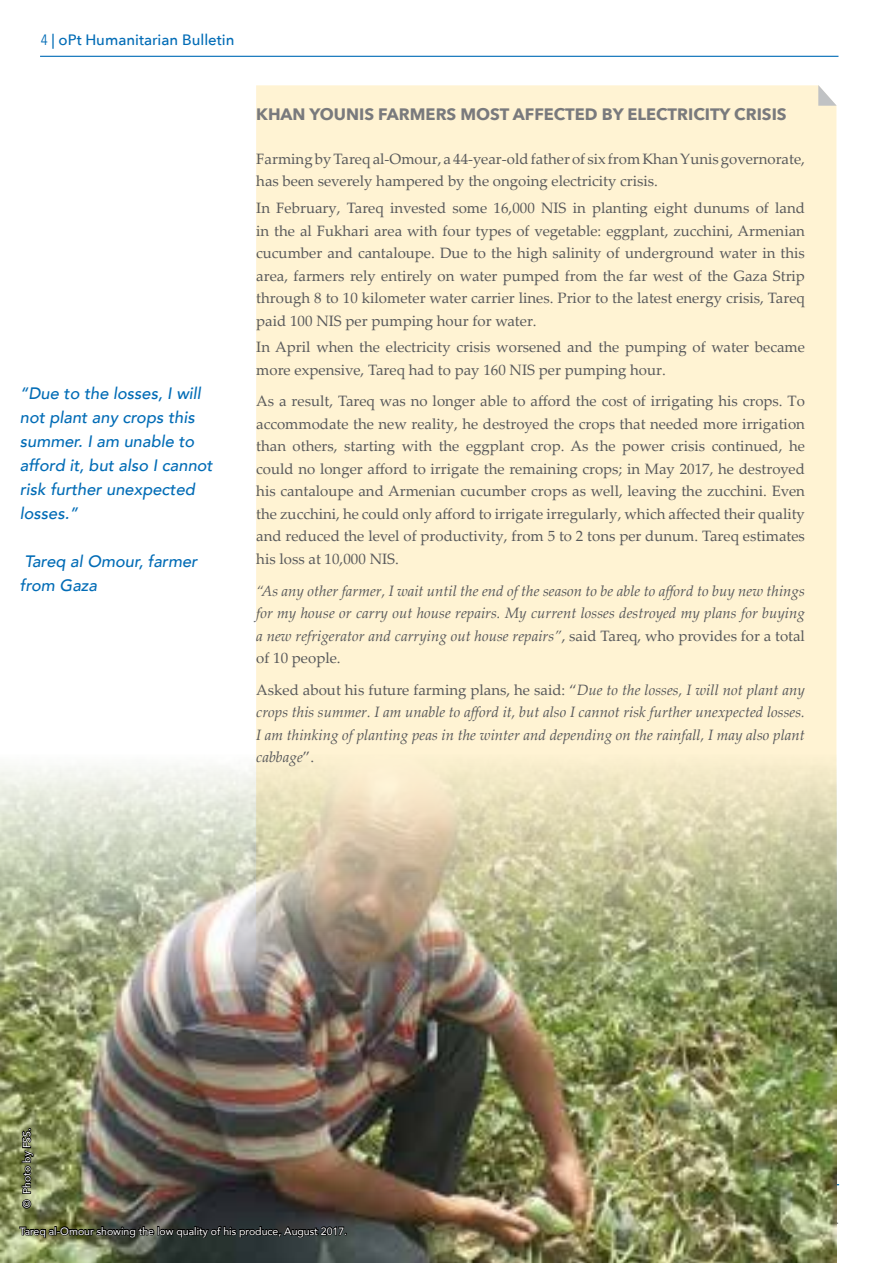
<style>
.page{position:relative;width:893px;height:1263px;background:#fff}
.page>*{position:absolute;margin:0;border:0;box-sizing:border-box;transform-origin:0 0}
.t1{font:italic 500 16.5px/24px "Avenir";color:#026cb6}
.t2{font:700 16.5px "Avenir Next";color:#797a7d}
.t3{font:15px/22.5px "Palatino Linotype";color:#58595b}
.t4{font:italic 15px/22.5px "Palatino Linotype";color:#58595b;text-align:justify}
.t5{font:500 15px "Avenir Next";color:#026cb6}
.t6{font:10.5px "Avenir";color:#fff}
.s1{font-family:"Avenir Next Condensed";font-weight:400}
.s2{font-style:normal}
</style>
<div class="page">
<hr style="left:41px;top:1184px;width:798px;height:1px;background:#026cb6">
<hr style="left:40px;top:56px;width:798px;height:1px;background:#026cb6">
<div style="left:256px;top:85px;width:580px;height:669px;background:#fff3d3"></div>
<svg style="left:818px;top:85px;width:19px;height:21px"></svg>
<img style="left:0;top:754px;width:837px;height:509px">
<svg style="left:21px;top:1127px;width:13px;height:83px"></svg>
<svg style="left:18px;top:1220px;width:330px;height:24px;background:#3a3f34"></svg>
<p class="t5" style="left:41px;top:27px;width:195px"><span class="s1">4</span> | oPt Humanitarian Bulletin</p>
<p class="t1" style="left:20px;top:382px;width:194px">“Due to the losses, I will not plant any crops this summer. I am unable to afford it, but also I cannot risk further unexpected losses.”</p>
<p class="t1" style="left:20px;top:550px;width:179px">Tareq al Omour, farmer from Gaza</p>
<p class="t2" style="left:256px;top:100px;width:532px">KHAN YOUNIS FARMERS MOST AFFECTED BY ELECTRICITY CRISIS</p>
<p class="t3" style="left:256px;top:147px;width:550px">Farming by Tareq al-Omour, a 44-year-old father of six from Khan Yunis governorate, has been severely hampered by the ongoing electricity crisis.</p>
<p class="t3" style="left:256px;top:196px;width:550px;text-align:justify">In February, Tareq invested some 16,000 NIS in planting eight dunums of land in the al Fukhari area with four types of vegetable: eggplant, zucchini, Armenian cucumber and cantaloupe. Due to the high salinity of underground water in this area, farmers rely entirely on water pumped from the far west of the Gaza Strip through 8 to 10 kilometer water carrier lines. Prior to the latest energy crisis, Tareq paid 100 NIS per pumping hour for water.</p>
<p class="t3" style="left:256px;top:335px;width:550px">In April when the electricity crisis worsened and the pumping of water became more expensive, Tareq had to pay 160 NIS per pumping hour.</p>
<p class="t3" style="left:256px;top:389px;width:550px;text-align:justify">As a result, Tareq was no longer able to afford the cost of irrigating his crops. To accommodate the new reality, he destroyed the crops that needed more irrigation than others, starting with the eggplant crop. As the power crisis continued, he could no longer afford to irrigate the remaining crops; in May 2017, he destroyed his cantaloupe and Armenian cucumber crops as well, leaving the zucchini. Even the zucchini, he could only afford to irrigate irregularly, which affected their quality and reduced the level of productivity, from 5 to 2 tons per dunum. Tareq estimates his loss at 10,000 NIS.</p>
<p class="t4" style="left:256px;top:578px;width:550px">“As any other farmer, I wait until the end of the season to be able to afford to buy new things for my house or carry out house repairs. My current losses destroyed my plans for buying a new refrigerator and carrying out house repairs”<span class="s2">, said Tareq, who provides for a total of 10 people.</span></p>
<p class="t4" style="left:256px;top:677px;width:550px"><span class="s2">Asked about his future farming plans, he said: “</span>Due to the losses, I will not plant any crops this summer. I am unable to afford it, but also I cannot risk further unexpected losses.<br>I am thinking of planting peas in the winter and depending on the rainfall, I may also plant cabbage<span class="s2">”.</span></p>
<p class="t6" style="left:18px;top:1208px;width:82px;rotate:-90deg">© Photo by FSS.</p>
<p class="t6" style="left:20px;top:1222px;width:329px">Tareq al-Omour showing the low quality of his produce, August 2017.</p>
</div>
